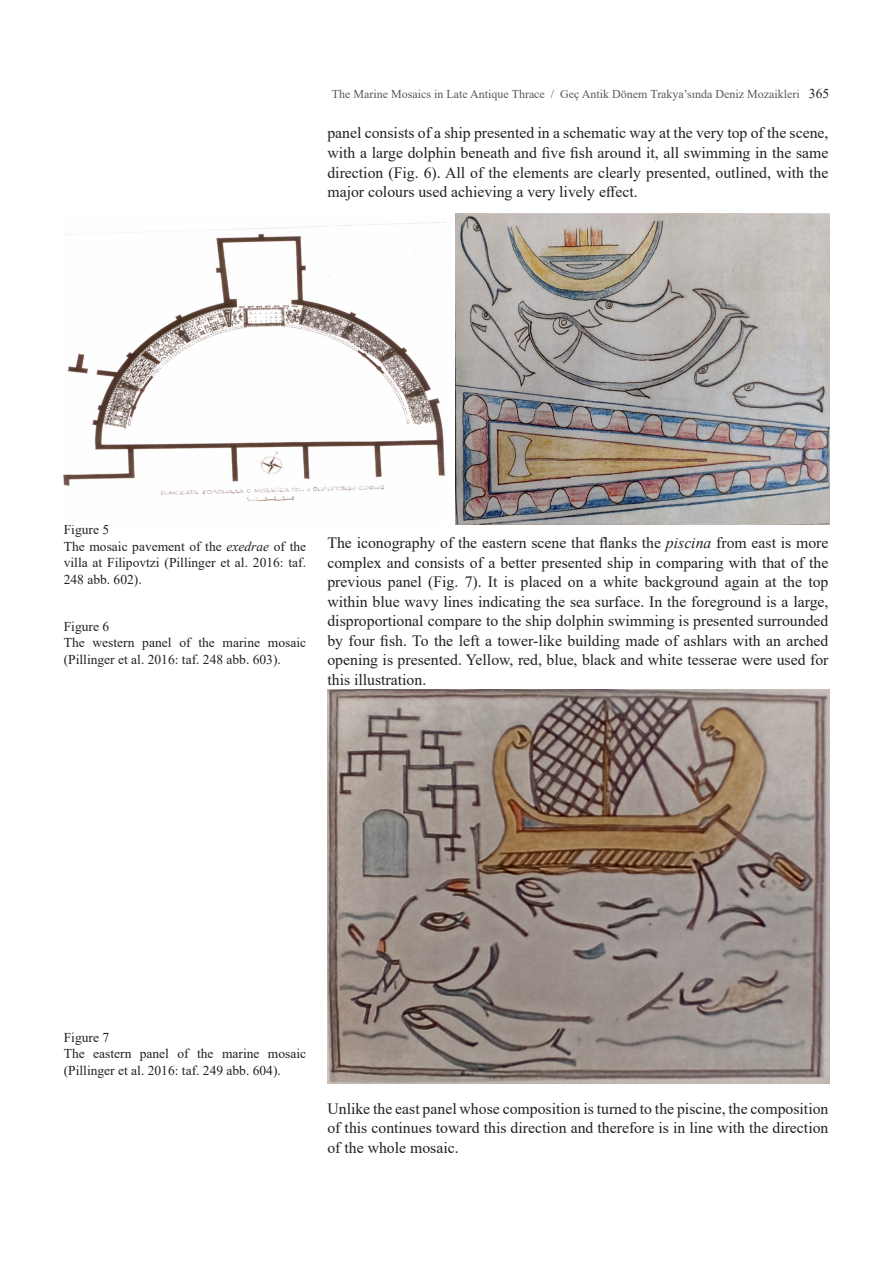
<style>
.page{position:relative;width:893px;height:1263px;background:#fff}
.page>*{position:absolute;margin:0;border:0;box-sizing:border-box;transform-origin:0 0}
.JMR_Metin{font:15.75px/19.5px "Times New Roman";color:#231f20;text-align:justify}
.JMR_Resimaltı{font:13.5px/16.5px "Times New Roman";color:#231f20}
.JMR_Sayfa_Üst_Başlık{font:12px "Times New Roman";color:#57585a}
.s1{font-size:13.5px;color:#231f20}
.s2{font-style:italic}
</style>
<div class="page">
<img style="left:64px;top:222px;width:382px;height:280px">
<img style="left:455px;top:214px;width:374px;height:310px">
<img style="left:327px;top:690px;width:502px;height:393px">
<p class="JMR_Sayfa_Üst_Başlık" style="left:332px;top:85px;width:499px">The Marine Mosaics in Late Antique Thrace / Geç Antik Dönem Trakya’sında Deniz Mozaikleri <span class="s1">365</span></p>
<p class="JMR_Metin" style="left:327px;top:123px;width:503px">panel consists of a ship presented in a schematic way at the very top of the scene, with a large dolphin beneath and five fish around it, all swimming in the same direction (Fig. 6). All of the elements are clearly presented, outlined, with the major colours used achieving a very lively effect.</p>
<p class="JMR_Resimaltı" style="left:64px;top:521px;width:47px">Figure 5</p>
<p class="JMR_Resimaltı" style="left:64px;top:537px;width:244px;text-align:justify">The mosaic pavement of the <span class="s2">exedrae</span> of the villa at Filipovtzi (Pillinger et al. 2016: taf.<br>248 abb. 602).</p>
<p class="JMR_Resimaltı" style="left:64px;top:618px;width:47px">Figure 6</p>
<p class="JMR_Resimaltı" style="left:64px;top:634px;width:244px">The western panel of the marine mosaic (Pillinger et al. 2016: taf. 248 abb. 603).</p>
<p class="JMR_Metin" style="left:327px;top:532px;width:503px">The iconography of the eastern scene that flanks the <span class="s2">piscina</span> from east is more complex and consists of a better presented ship in comparing with that of the previous panel (Fig. 7). It is placed on a white background again at the top within blue wavy lines indicating the sea surface. In the foreground is a large, disproportional compare to the ship dolphin swimming is presented surrounded by four fish. To the left a tower-like building made of ashlars with an arched opening is presented. Yellow, red, blue, black and white tesserae were used for this illustration.</p>
<p class="JMR_Resimaltı" style="left:64px;top:1029px;width:47px">Figure 7</p>
<p class="JMR_Resimaltı" style="left:64px;top:1045px;width:244px">The eastern panel of the marine mosaic (Pillinger et al. 2016: taf. 249 abb. 604).</p>
<p class="JMR_Metin" style="left:327px;top:1098px;width:503px">Unlike the east panel whose composition is turned to the piscine, the composition of this continues toward this direction and therefore is in line with the direction of the whole mosaic.</p>
</div>
